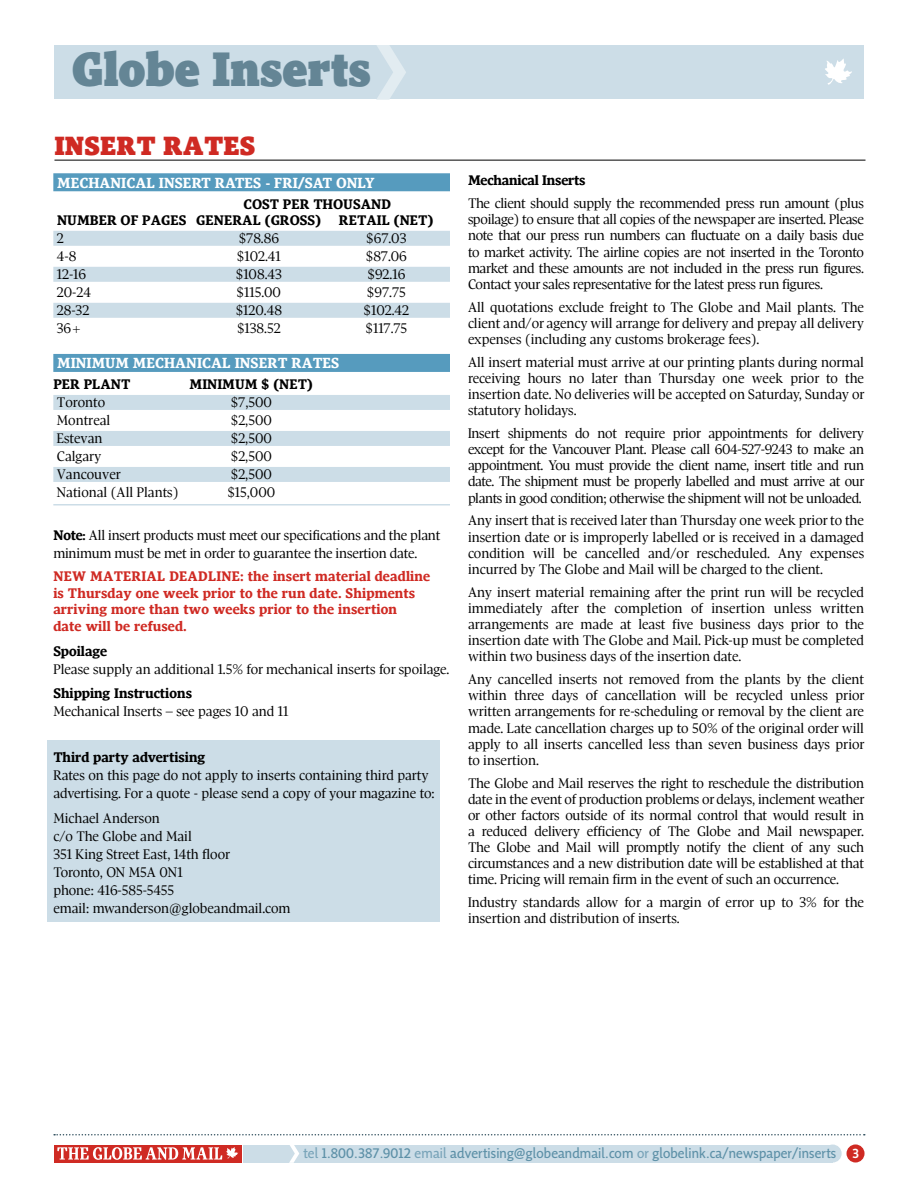
<style>
.page{position:relative;width:918px;height:1188px;background:#fff}
.page>*{position:absolute;margin:0;border:0;box-sizing:border-box;transform-origin:0 0}
.t1{font:900 49.5px "Pratt";color:#648595}
.t2{font:27px "Pratt Micro";color:#cf2a23}
.t3{font:800 15px "Pratt";color:#fff}
.t4{font:14.25px/16.2px "Pratt";color:#000;text-align:justify}
.t5{font:800 14.25px/16.5px "Pratt";letter-spacing:.01em;color:#cf2a23}
.t6{font:800 14.25px/16.5px "Pratt";color:#000}
.t7{font:14.25px "G Mnews LF";letter-spacing:.01em;color:#5e91a8}
.t8{font:500 13.5px "G Msans LF";color:#fff}
.s1{font-weight:800}
.s2{font-weight:800;font-size:12.75px}
.s3{color:#79a4b9}
</style>
<div class="page">
<div style="left:54px;top:1145px;width:187px;height:18px;background:#cf2a23"></div>
<svg style="left:57px;top:1147px;width:181px;height:13px"></svg>
<div style="left:244px;top:1145px;width:589px;height:18px;background:#ccdde7"></div>
<div style="left:824px;top:1145px;width:18px;height:18px;background:#ccdde7;border-radius:50%"></div>
<svg style="left:54px;top:1134px;width:811px;height:2px"></svg>
<svg style="left:289px;top:1145px;width:10px;height:18px"></svg>
<div style="left:48px;top:740px;width:392px;height:182px;background:#ccdde7"></div>
<div style="left:54px;top:45px;width:810px;height:54px;background:#ccdde7"></div>
<svg style="left:825px;top:58px;width:27px;height:27px"></svg>
<svg style="left:377px;top:45px;width:29px;height:54px"></svg>
<div style="left:847px;top:1144px;width:18px;height:19px;background:#cf2a23;border-radius:50%"></div>
<div style="left:53px;top:173px;width:397px;height:18px;background:#569bbe"></div>
<div style="left:53px;top:231px;width:397px;height:15px;background:#ccdde7"></div>
<div style="left:53px;top:267px;width:397px;height:15px;background:#ccdde7"></div>
<div style="left:53px;top:303px;width:397px;height:15px;background:#ccdde7"></div>
<div style="left:53px;top:354px;width:397px;height:18px;background:#569bbe"></div>
<div style="left:53px;top:395px;width:397px;height:15px;background:#ccdde7"></div>
<div style="left:53px;top:431px;width:397px;height:15px;background:#ccdde7"></div>
<div style="left:53px;top:467px;width:397px;height:15px;background:#ccdde7"></div>
<hr style="left:53px;top:504px;width:397px;height:2px;background:#ccdde7">
<hr style="left:54px;top:160px;width:812px;height:1px;background:#000">
<h1 class="t1" style="left:72px;top:42px;width:301px">Globe Inserts</h1>
<h2 class="t2" style="left:54px;top:131px;width:203px">INSERT RATES</h2>
<p class="t3" style="left:57px;top:174px;width:319px">MECHANICAL INSERT RATES - FRI/SAT ONLY</p>
<p class="t6" style="left:57px;top:195px;width:378px;text-indent:186px">COST PER THOUSAND<br>NUMBER OF PAGES GENERAL (GROSS) RETAIL (NET)</p>
<p class="t4" style="left:57px;top:230px;width:8px">2</p>
<p class="t4" style="left:239px;top:230px;width:42px">$78.86</p>
<p class="t4" style="left:366px;top:230px;width:42px">$67.03</p>
<p class="t4" style="left:57px;top:248px;width:21px">4-8</p>
<p class="t4" style="left:237px;top:248px;width:45px">$102.41</p>
<p class="t4" style="left:366px;top:248px;width:43px">$87.06</p>
<p class="t4" style="left:57px;top:266px;width:31px">12-16</p>
<p class="t4" style="left:236px;top:266px;width:48px">$108.43</p>
<p class="t4" style="left:367px;top:266px;width:39px">$92.16</p>
<p class="t4" style="left:57px;top:284px;width:36px">20-24</p>
<p class="t4" style="left:237px;top:284px;width:46px">$115.00</p>
<p class="t4" style="left:367px;top:284px;width:40px">$97.75</p>
<p class="t4" style="left:57px;top:302px;width:34px">28-32</p>
<p class="t4" style="left:236px;top:302px;width:48px">$120.48</p>
<p class="t4" style="left:364px;top:302px;width:47px">$102.42</p>
<p class="t4" style="left:57px;top:320px;width:26px">36+</p>
<p class="t4" style="left:237px;top:320px;width:45px">$138.52</p>
<p class="t4" style="left:366px;top:320px;width:43px">$117.75</p>
<p class="t3" style="left:57px;top:355px;width:284px">MINIMUM MECHANICAL INSERT RATES</p>
<p class="t6" style="left:53px;top:376px;width:78px">PER PLANT</p>
<p class="t6" style="left:190px;top:376px;width:125px">MINIMUM $ (NET)</p>
<p class="t4" style="left:57px;top:394px;width:50px">Toronto</p>
<p class="t4" style="left:231px;top:394px;width:43px">$7,500</p>
<p class="t4" style="left:57px;top:412px;width:55px">Montreal</p>
<p class="t4" style="left:231px;top:412px;width:43px">$2,500</p>
<p class="t4" style="left:57px;top:430px;width:47px">Estevan</p>
<p class="t4" style="left:231px;top:430px;width:43px">$2,500</p>
<p class="t4" style="left:57px;top:448px;width:46px">Calgary</p>
<p class="t4" style="left:231px;top:448px;width:43px">$2,500</p>
<p class="t4" style="left:57px;top:466px;width:66px">Vancouver</p>
<p class="t4" style="left:231px;top:466px;width:43px">$2,500</p>
<p class="t4" style="left:57px;top:484px;width:123px">National (All Plants)</p>
<p class="t4" style="left:227px;top:484px;width:49px">$15,000</p>
<p class="t4" style="left:53px;top:526px;width:388px;line-height:18px"><span class="s1">Note</span><span class="s2">:</span> All insert products must meet our specifications and the plant minimum must be met in order to guarantee the insertion date.</p>
<p class="t5" style="left:53px;top:568px;width:378px">NEW MATERIAL DEADLINE: the insert material deadline is Thursday one week prior to the run date. Shipments arriving more than two weeks prior to the insertion<br>date will be refused.</p>
<p class="t6" style="left:53px;top:642px;width:55px">Spoilage</p>
<p class="t4" style="left:53px;top:661px;width:398px">Please supply an additional 1.5% for mechanical inserts for spoilage.</p>
<p class="t6" style="left:53px;top:685px;width:140px">Shipping Instructions</p>
<p class="t4" style="left:53px;top:703px;width:236px">Mechanical Inserts – see pages 10 and 11</p>
<p class="t6" style="left:53px;top:749px;width:153px">Third party advertising</p>
<p class="t4" style="left:53px;top:766px;width:383px;line-height:18px">Rates on this page do not apply to inserts containing third party advertising. For a quote - please send a copy of your magazine to:</p>
<p class="t4" style="left:53px;top:809px;width:239px;line-height:18px;text-align:left">Michael Anderson<br>c/o The Globe and Mail<br>351 King Street East, 14th floor<br>Toronto, ON M5A 0N1<br>phone: 416-585-5455<br>email: mwanderson@globeandmail.com</p>
<p class="t6" style="left:468px;top:172px;width:119px">Mechanical Inserts</p>
<p class="t4" style="left:468px;top:195px;width:398px">The client should supply the recommended press run amount (plus spoilage) to ensure that all copies of the newspaper are inserted. Please note that our press run numbers can fluctuate on a daily basis due to market activity. The airline copies are not inserted in the Toronto market and these amounts are not included in the press run figures.<br>Contact your sales representative for the latest press run figures.</p>
<p class="t4" style="left:468px;top:299px;width:398px">All quotations exclude freight to The Globe and Mail plants. The client and/or agency will arrange for delivery and prepay all delivery expenses (including any customs brokerage fees).</p>
<p class="t4" style="left:468px;top:354px;width:398px">All insert material must arrive at our printing plants during normal receiving hours no later than Thursday one week prior to the insertion date. No deliveries will be accepted on Saturday, Sunday or statutory holidays.</p>
<p class="t4" style="left:468px;top:425px;width:398px">Insert shipments do not require prior appointments for delivery except for the Vancouver Plant. Please call 604-527-9243 to make an appointment. You must provide the client name, insert title and run date. The shipment must be properly labelled and must arrive at our plants in good condition; otherwise the shipment will not be unloaded.</p>
<p class="t4" style="left:468px;top:513px;width:398px">Any insert that is received later than Thursday one week prior to the insertion date or is improperly labelled or is received in a damaged condition will be cancelled and/or rescheduled. Any expenses incurred by The Globe and Mail will be charged to the client.</p>
<p class="t4" style="left:468px;top:584px;width:398px">Any insert material remaining after the print run will be recycled immediately after the completion of insertion unless written arrangements are made at least five business days prior to the insertion date with The Globe and Mail. Pick-up must be completed within two business days of the insertion date.</p>
<p class="t4" style="left:468px;top:671px;width:398px">Any cancelled inserts not removed from the plants by the client within three days of cancellation will be recycled unless prior written arrangements for re-scheduling or removal by the client are made. Late cancellation charges up to 50% of the original order will apply to all inserts cancelled less than seven business days prior to insertion.</p>
<p class="t4" style="left:468px;top:775px;width:398px">The Globe and Mail reserves the right to reschedule the distribution date in the event of production problems or delays, inclement weather or other factors outside of its normal control that would result in a reduced delivery efficiency of The Globe and Mail newspaper.<br>The Globe and Mail will promptly notify the client of any such circumstances and a new distribution date will be established at that time. Pricing will remain firm in the event of such an occurrence.</p>
<p class="t4" style="left:468px;top:895px;width:398px">Industry standards allow for a margin of error up to 3% for the insertion and distribution of inserts.</p>
<p class="t7" style="left:304px;top:1144px;width:534px"><span class="s3">tel</span> 1.800.387.9012 <span class="s3">email</span> advertising@globeandmail.com <span class="s3">or</span> globelink.ca/newspaper/inserts</p>
<p class="t8" style="left:853px;top:1146px;width:8px">3</p>
</div>
